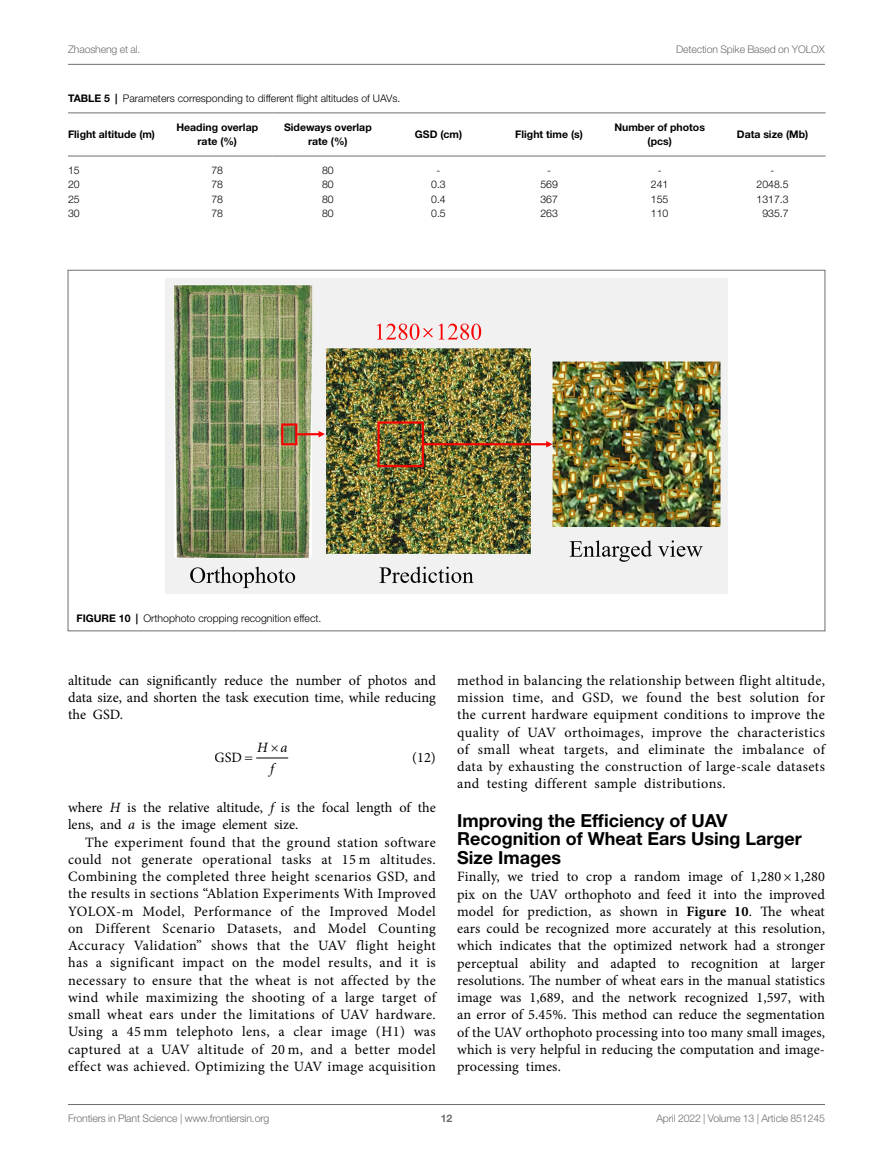
<style>
.page{position:relative;width:893px;height:1170px;background:#fff}
.page>*{position:absolute;margin:0;border:0;box-sizing:border-box;transform-origin:0 0}
.HEAD_2{font:700 18px/18.8px "Helvetica Neue LT Std";color:#000}
.TEXT{font:14.25px/17.2px "Minion Pro";letter-spacing:.03em;color:#000;text-align:justify}
.TEXT_FLUSH{font:14.25px/17.2px "Minion Pro";color:#000;text-align:justify}
.EQ{font:14.25px "Minion Pro";color:#000}
.spi-math-img{font:14.25px "Minion Pro";color:#000}
.spi-math-img-2{font:italic 14.25px/20.4px "Minion Pro";color:#000;text-align:center}
.t1{font:300 10.5px "Helvetica Neue LT Std";letter-spacing:-.015em;color:#6d6e71}
.TB_CH{font:700 10.5px/14.2px "Helvetica Neue LT Std";color:#000;text-align:center}
.TB_TX{font:300 10.5px "Helvetica Neue LT Std";color:#000}
.TT_NO_RULE{font:300 10.5px "Helvetica Neue LT Std";color:#000}
.FIG_LEG{font:300 10.5px "Helvetica Neue LT Std";color:#000}
.t2{font:700 10.5px "Helvetica Neue LT Std";color:#6d6e71}
.s1{font-weight:700}
.s2{font-style:italic}
</style>
<div class="page">
<hr style="left:68px;top:64px;width:757px;height:1px;background:#6d6e71">
<hr style="left:68px;top:1104px;width:757px;height:1px;background:#6d6e71">
<img style="left:166px;top:279px;width:561px;height:314px">
<hr style="left:256px;top:757px;width:32px;height:1px;background:#000">
<hr style="left:162px;top:113px;width:111px;height:1px;background:#6d6e71">
<hr style="left:162px;top:156px;width:111px;height:1px;background:#6d6e71">
<hr style="left:273px;top:113px;width:110px;height:1px;background:#6d6e71">
<hr style="left:273px;top:156px;width:110px;height:1px;background:#6d6e71">
<hr style="left:383px;top:113px;width:111px;height:1px;background:#6d6e71">
<hr style="left:383px;top:156px;width:111px;height:1px;background:#6d6e71">
<hr style="left:494px;top:113px;width:110px;height:1px;background:#6d6e71">
<hr style="left:494px;top:156px;width:110px;height:1px;background:#6d6e71">
<hr style="left:604px;top:113px;width:111px;height:1px;background:#6d6e71">
<hr style="left:604px;top:156px;width:111px;height:1px;background:#6d6e71">
<hr style="left:715px;top:113px;width:111px;height:1px;background:#6d6e71">
<hr style="left:715px;top:156px;width:111px;height:1px;background:#6d6e71">
<hr style="left:68px;top:113px;width:94px;height:1px;background:#6d6e71">
<hr style="left:68px;top:156px;width:94px;height:1px;background:#6d6e71">
<p class="t1" style="left:68px;top:42px;width:74px">Zhaosheng et al.</p>
<p class="t1" style="left:676px;top:42px;width:150px">Detection Spike Based on YOLOX</p>
<p class="TT_NO_RULE" style="left:68px;top:92px;width:334px"><span class="s1">TABLE 5 |</span> Parameters corresponding to different flight altitudes of UAVs.</p>
<p class="TB_CH" style="left:68px;top:127px;width:89px">Flight altitude (m)</p>
<p class="TB_CH" style="left:176px;top:120px;width:83px">Heading overlap rate (%)</p>
<p class="TB_CH" style="left:284px;top:120px;width:89px">Sideways overlap rate (%)</p>
<p class="TB_CH" style="left:415px;top:127px;width:49px">GSD (cm)</p>
<p class="TB_CH" style="left:515px;top:127px;width:69px">Flight time (s)</p>
<p class="TB_CH" style="left:614px;top:120px;width:92px">Number of photos (pcs)</p>
<p class="TB_CH" style="left:737px;top:127px;width:73px">Data size (Mb)</p>
<p class="TB_TX" style="left:68px;top:164px;width:13px">15</p>
<p class="TB_TX" style="left:211px;top:164px;width:13px">78</p>
<p class="TB_TX" style="left:322px;top:164px;width:13px">80</p>
<p class="TB_TX" style="left:437px;top:164px;width:5px">-</p>
<p class="TB_TX" style="left:547px;top:164px;width:5px">-</p>
<p class="TB_TX" style="left:658px;top:164px;width:5px">-</p>
<p class="TB_TX" style="left:771px;top:164px;width:5px">-</p>
<p class="TB_TX" style="left:68px;top:178px;width:13px">20</p>
<p class="TB_TX" style="left:211px;top:178px;width:13px">78</p>
<p class="TB_TX" style="left:322px;top:178px;width:13px">80</p>
<p class="TB_TX" style="left:431px;top:178px;width:16px">0.3</p>
<p class="TB_TX" style="left:540px;top:178px;width:19px">569</p>
<p class="TB_TX" style="left:651px;top:178px;width:19px">241</p>
<p class="TB_TX" style="left:756px;top:178px;width:34px">2048.5</p>
<p class="TB_TX" style="left:68px;top:192px;width:13px">25</p>
<p class="TB_TX" style="left:211px;top:192px;width:13px">78</p>
<p class="TB_TX" style="left:322px;top:192px;width:13px">80</p>
<p class="TB_TX" style="left:431px;top:192px;width:16px">0.4</p>
<p class="TB_TX" style="left:540px;top:192px;width:19px">367</p>
<p class="TB_TX" style="left:651px;top:192px;width:19px">155</p>
<p class="TB_TX" style="left:756px;top:192px;width:34px">1317.3</p>
<p class="TB_TX" style="left:68px;top:207px;width:13px">30</p>
<p class="TB_TX" style="left:211px;top:207px;width:13px">78</p>
<p class="TB_TX" style="left:322px;top:207px;width:13px">80</p>
<p class="TB_TX" style="left:431px;top:207px;width:16px">0.5</p>
<p class="TB_TX" style="left:540px;top:207px;width:19px">263</p>
<p class="TB_TX" style="left:651px;top:207px;width:19px">110</p>
<p class="TB_TX" style="left:762px;top:207px;width:28px">935.7</p>
<p class="FIG_LEG" style="left:76px;top:612px;width:247px"><span class="s1">FIGURE 10 |</span> Orthophoto cropping recognition effect.</p>
<p class="TEXT_FLUSH" style="left:68px;top:671px;width:369px">altitude can significantly reduce the number of photos and data size, and shorten the task execution time, while reducing the GSD.</p>
<p class="spi-math-img" style="left:215px;top:747px;width:29px">GSD</p>
<p class="spi-math-img-2" style="left:257px;top:738px;width:32px">H a f</p>
<p class="EQ" style="left:412px;top:747px;width:25px">(12)</p>
<p class="TEXT_FLUSH" style="left:68px;top:798px;width:369px">where <span class="s2">H</span> is the relative altitude, <span class="s2">f</span> is the focal length of the lens, and <span class="s2">a</span> is the image element size.</p>
<p class="TEXT" style="left:68px;top:833px;width:369px;text-indent:17px">The experiment found that the ground station software could not generate operational tasks at 15 m altitudes.<br>Combining the completed three height scenarios GSD, and the results in sections “Ablation Experiments With Improved YOLOX-m Model, Performance of the Improved Model on Different Scenario Datasets, and Model Counting Accuracy Validation” shows that the UAV flight height has a significant impact on the model results, and it is necessary to ensure that the wheat is not affected by the wind while maximizing the shooting of a large target of small wheat ears under the limitations of UAV hardware.<br>Using a 45 mm telephoto lens, a clear image (H1) was captured at a UAV altitude of 20 m, and a better model effect was achieved. Optimizing the UAV image acquisition</p>
<p class="TEXT" style="left:457px;top:671px;width:369px">method in balancing the relationship between flight altitude, mission time, and GSD, we found the best solution for the current hardware equipment conditions to improve the quality of UAV orthoimages, improve the characteristics of small wheat targets, and eliminate the imbalance of data by exhausting the construction of large-scale datasets and testing different sample distributions.</p>
<p class="HEAD_2" style="left:457px;top:810px;width:346px">Improving the Efficiency of UAV<br>Recognition of Wheat Ears Using Larger<br>Size Images</p>
<p class="TEXT_FLUSH" style="left:457px;top:868px;width:369px">Finally, we tried to crop a random image of 1,280× 1,280 pix on the UAV orthophoto and feed it into the improved model for prediction, as shown in <span class="s1">Figure 10</span>. The wheat ears could be recognized more accurately at this resolution, which indicates that the optimized network had a stronger perceptual ability and adapted to recognition at larger resolutions. The number of wheat ears in the manual statistics image was 1,689, and the network recognized 1,597, with an error of 5.45%. This method can reduce the segmentation of the UAV orthophoto processing into too many small images, which is very helpful in reducing the computation and image&shy;processing times.</p>
<p class="t1" style="left:68px;top:1111px;width:203px">Frontiers in Plant Science | www.frontiersin.org</p>
<p class="t2" style="left:441px;top:1111px;width:13px">12</p>
<p class="t1" style="left:656px;top:1111px;width:170px">April 2022 | Volume 13 | Article 851245</p>
</div>
